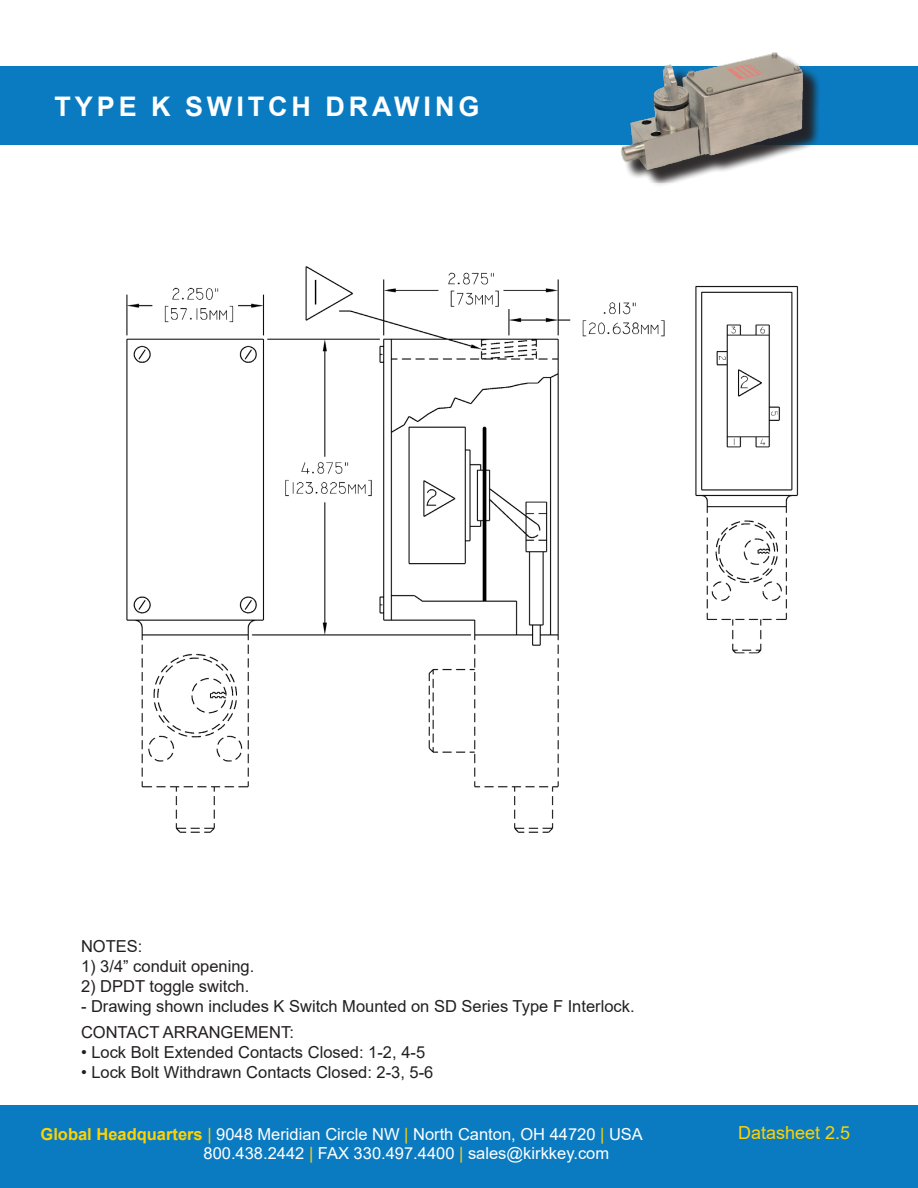
<style>
.page{position:relative;width:918px;height:1188px;background:#fff}
.page>*{position:absolute;margin:0;border:0;box-sizing:border-box;transform-origin:0 0}
.t1{font:700 27px "Arial";letter-spacing:.145em;color:#fff}
.t2{font:18px "Arial";color:#fed304}
.t3{font:16.5px "Arial";color:#231f20}
.t4{font:16.5px "Arial";color:#fff}
.s1{font-weight:700;color:#fed304}
.s2{color:#fed304}
</style>
<div class="page">
<div style="left:0;top:1105px;width:918px;height:83px;background:#0b7bc1"></div>
<div style="left:0;top:67px;width:918px;height:78px;background:#0b7bc1"></div>
<img style="left:126px;top:266px;width:673px;height:567px">
<div style="left:624px;top:55px;width:197px;height:133px;background:#231f20;opacity:.75"></div>
<img style="left:602px;top:52px;width:217px;height:131px">
<p class="t1" style="left:54px;top:87px;width:426px">TYPE K SWITCH DRAWING</p>
<p class="t3" style="left:81px;top:935px;width:63px">NOTES:</p>
<p class="t3" style="left:81px;top:955px;width:175px">1) 3/4” conduit opening.</p>
<p class="t3" style="left:81px;top:975px;width:170px">2) DPDT toggle switch.</p>
<p class="t3" style="left:81px;top:994px;width:555px">- Drawing shown includes K Switch Mounted on SD Series Type F Interlock.</p>
<p class="t3" style="left:81px;top:1021px;width:215px">CONTACT ARRANGEMENT:</p>
<p class="t3" style="left:81px;top:1041px;width:346px">• Lock Bolt Extended Contacts Closed: 1-2, 4-5</p>
<p class="t3" style="left:81px;top:1061px;width:354px">• Lock Bolt Withdrawn Contacts Closed: 2-3, 5-6</p>
<p class="t4" style="left:40px;top:1122px;width:604px"><span class="s1">Global Headquarters</span> <span class="s2">|</span> 9048 Meridian Circle NW <span class="s2">|</span> North Canton, OH 44720 <span class="s2">|</span> USA</p>
<p class="t4" style="left:204px;top:1142px;width:407px">800.438.2442 <span class="s2">|</span> FAX 330.497.4400 <span class="s2">|</span> sales@kirkkey.com</p>
<p class="t2" style="left:738px;top:1121px;width:114px">Datasheet 2.5</p>
</div>
